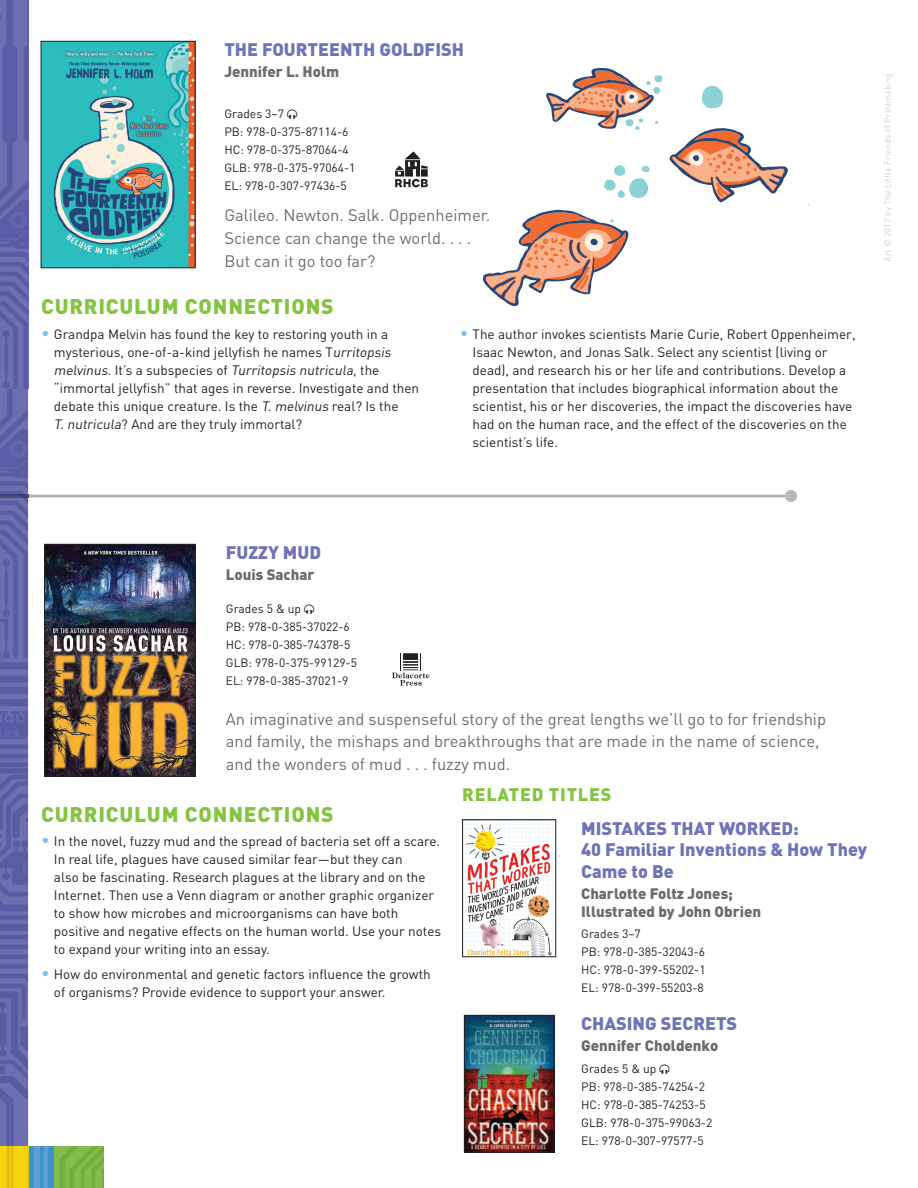
<style>
.page{position:relative;width:918px;height:1188px;background:#fff}
.page>*{position:absolute;margin:0;border:0;box-sizing:border-box;transform-origin:0 0}
.t1{font:900 21px "DIN";letter-spacing:.04em;color:#84c440}
.t2{font:900 18px/21.6px "DIN";color:#6f74b7}
.t3{font:900 18px "DIN";letter-spacing:.04em;color:#84c440}
.t4{font:16.5px/22.5px "DIN";color:#6c6d70}
.t5{font:900 15px/18px "DIN";color:#6b6b6e}
.t6{font:13.5px/18px "DIN";color:#231f20}
.t7{font:12px/18px "DIN";color:#231f20}
.t8{font:9px "DIN";color:#d1d2d4}
.s1{font-size:16.5px;color:#84c0e9}
.s2{font-style:italic}
</style>
<div class="page">
<img style="left:0;top:0;width:28px;height:1147px">
<img style="left:0;top:1147px;width:104px;height:41px">
<img style="left:43px;top:43px;width:150px;height:223px">
<div style="left:41px;top:41px;width:154px;height:227px;border:1px solid #231f20"></div>
<img style="left:46px;top:546px;width:147px;height:228px">
<div style="left:44px;top:544px;width:151px;height:232px;border:1px solid #231f20"></div>
<img style="left:0;top:495px;width:28px;height:3px">
<svg style="left:28px;top:490px;width:769px;height:12px"></svg>
<img style="left:395px;top:187px;width:31px;height:1px">
<svg style="left:395px;top:151px;width:33px;height:36px"></svg>
<svg style="left:392px;top:653px;width:37px;height:33px"></svg>
<img style="left:464px;top:822px;width:90px;height:133px">
<div style="left:462px;top:820px;width:94px;height:137px;border:1px solid #231f20"></div>
<img style="left:466px;top:1017px;width:86px;height:134px">
<div style="left:464px;top:1015px;width:90px;height:138px;border:1px solid #231f20"></div>
<svg style="left:669px;top:128px;width:119px;height:74px"></svg>
<svg style="left:483px;top:210px;width:145px;height:96px"></svg>
<svg style="left:546px;top:68px;width:116px;height:62px"></svg>
<svg style="left:604px;top:165px;width:46px;height:33px"></svg>
<svg style="left:702px;top:86px;width:21px;height:23px"></svg>
<h2 class="t2" style="left:224px;top:38px;width:241px">THE FOURTEENTH GOLDFISH</h2>
<p class="t5" style="left:224px;top:62px;width:116px">Jennifer L. Holm</p>
<p class="t7" style="left:224px;top:104px;width:133px">Grades 3–7<br>PB: 978-0-375-87114-6<br>HC: 978-0-375-87064-4<br>GLB: 978-0-375-97064-1<br>EL: 978-0-307-97436-5</p>
<p class="t4" style="left:224px;top:204px;width:267px">Galileo. Newton. Salk. Oppenheimer.<br>Science can change the world. . . .<br>But can it go too far?</p>
<h1 class="t1" style="left:41px;top:293px;width:294px">CURRICULUM CONNECTIONS</h1>
<p class="t6" style="left:54px;top:325px;width:367px;text-indent:-13px"><span class="s1">•</span> Grandpa Melvin has found the key to restoring youth in a mysterious, one-of-a-kind jellyfish he names T<span class="s2">urritopsis melvinus</span>. I t ’s a s u b s p e c i e s o f <span class="s2">Turritopsis nutricula</span>, t h e “immortal jellyfish” that ages in reverse. Investigate and then debate this unique creature. Is the <span class="s2">T.melvinus</span> real? Is the <span class="s2">T.nutricula</span>? And are they truly immortal?</p>
<p class="t6" style="left:473px;top:325px;width:384px;text-indent:-13px"><span class="s1">•</span> The author invokes scientists Marie Curie, Robert Oppenheimer, Isaac Newton, and Jonas Salk. Select any scientist (living or dead), and research his or her life and contributions. Develop a presentation that includes biographical information about the scientist, his or her discoveries, the impact the discoveries have had on the human race, and the effect of the discoveries on the scientist’s life.</p>
<p class="t8" style="left:882px;top:262px;width:190px;rotate:-90deg">Art © 2017 by The Little Friends of Printmaking</p>
<h2 class="t2" style="left:226px;top:541px;width:97px">FUZZY MUD</h2>
<p class="t5" style="left:226px;top:565px;width:90px">Louis Sachar</p>
<p class="t7" style="left:226px;top:599px;width:133px">Grades 5 &amp; up<br>PB: 978-0-385-37022-6<br>HC: 978-0-385-74378-5<br>GLB: 978-0-375-99129-5<br>EL: 978-0-385-37021-9</p>
<p class="t4" style="left:226px;top:707px;width:602px">An imaginative and suspenseful story of the great lengths we’ll go to for friendship and family, the mishaps and breakthroughs that are made in the name of science, and the wonders of mud . . . fuzzy mud.</p>
<h1 class="t1" style="left:41px;top:800px;width:294px">CURRICULUM CONNECTIONS</h1>
<p class="t6" style="left:54px;top:832px;width:389px;text-indent:-13px"><span class="s1">•</span> In the novel, fuzzy mud and the spread of bacteria set off a scare.<br>In real life, plagues have caused similar fear—but they can<br>also be fascinating. Research plagues at the library and on the Internet. Then use a Venn diagram or another graphic organizer to show how microbes and microorganisms can have both positive and negative effects on the human world. Use your notes to expand your writing into an essay.</p>
<p class="t6" style="left:54px;top:965px;width:378px;text-indent:-13px"><span class="s1">•</span> How do environmental and genetic factors influence the growth of organisms? Provide evidence to support your answer.</p>
<h2 class="t3" style="left:462px;top:783px;width:151px">RELATED TITLES</h2>
<h2 class="t2" style="left:581px;top:816px;width:287px">MISTAKES THAT WORKED:<br>40 Familiar Inventions &amp; How They<br>Came to Be</h2>
<p class="t5" style="left:581px;top:884px;width:182px">Charlotte Foltz Jones;<br>Illustrated by John Obrien</p>
<p class="t7" style="left:581px;top:925px;width:126px">Grades 3–7<br>PB: 978-0-385-32043-6<br>HC: 978-0-399-55202-1<br>EL: 978-0-399-55203-8</p>
<h2 class="t2" style="left:581px;top:1012px;width:158px">CHASING SECRETS</h2>
<p class="t5" style="left:581px;top:1036px;width:139px">Gennifer Choldenko</p>
<p class="t7" style="left:581px;top:1059px;width:133px">Grades 5 &amp; up<br>PB: 978-0-385-74254-2<br>HC: 978-0-385-74253-5<br>GLB: 978-0-375-99063-2<br>EL: 978-0-307-97577-5</p>
</div>
